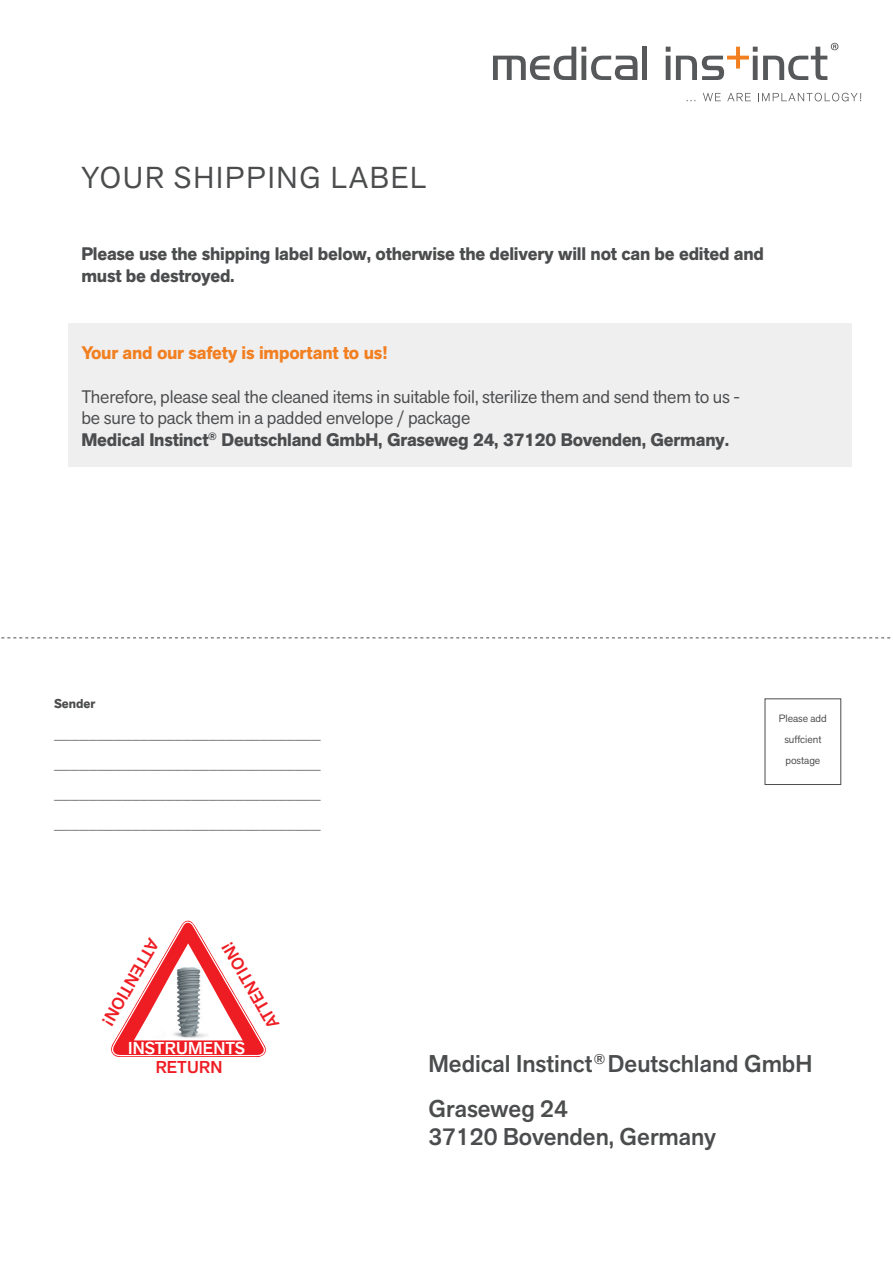
<style>
.page{position:relative;width:893px;height:1263px;background:#fff}
.page>*{position:absolute;margin:0;border:0;box-sizing:border-box;transform-origin:0 0}
.t1{font:30px "Akzid Grtsk Next";letter-spacing:.06em;color:#4b4c4d}
.t2{font:500 24px/45px "Akzid Grtsk Next";color:#4b4c4d}
.t3{font:18px/21.6px "Akzid Grtsk Next";letter-spacing:-.01em;color:#4b4c4d}
.t4{font:700 18px/21.6px "Akzid Grtsk Next";letter-spacing:-.01em;color:#4b4c4d}
.t5{font:700 18px "Akzid Grtsk Next";letter-spacing:-.01em;color:#f27f20}
.t6{font:500 17.1px "Akzid Grtsk Next";letter-spacing:.01em;color:#ee1d23}
.t7{font:500 17.1px "Akzid Grtsk Next";letter-spacing:.01em;color:#fff}
.t8{font:12.75px "Akzid Grtsk Next";color:#4b4c4d}
.t9{font:700 12.75px "Akzid Grtsk Next";color:#4b4c4d}
.t10{font:10.5px/21px "Akzid Grtsk Next";color:#4b4c4d;text-align:center}
.s1{font-weight:700}
</style>
<div class="page">
<svg style="left:493px;top:47px;width:144px;height:33px"></svg>
<div style="left:642px;top:47px;width:5px;height:33px;background:#57585a"></div>
<svg style="left:666px;top:47px;width:4px;height:33px"></svg>
<svg style="left:676px;top:43px;width:162px;height:37px"></svg>
<svg style="left:703px;top:93px;width:18px;height:8px"></svg>
<svg style="left:727px;top:93px;width:24px;height:8px"></svg>
<svg style="left:758px;top:93px;width:103px;height:8px"></svg>
<div style="left:765px;top:698px;width:76px;height:87px;border:1px solid #4b4c4d"></div>
<svg style="left:1px;top:637px;width:890px;height:1px"></svg>
<svg style="left:111px;top:920px;width:155px;height:137px"></svg>
<div style="left:69px;top:323px;width:783px;height:143px;background:#efeff0"></div>
<h1 class="t1" style="left:82px;top:158px;width:346px">YOUR SHIPPING LABEL</h1>
<p class="t4" style="left:81px;top:243px;width:684px">Please use the shipping label below, otherwise the delivery will not can be edited and must be destroyed.</p>
<p class="t5" style="left:81px;top:341px;width:307px">Your and our safety is important to us!</p>
<p class="t3" style="left:81px;top:385px;width:660px">Therefore, please seal the cleaned items in suitable foil, sterilize them and send them to us - be sure to pack them in a padded envelope / package<br><span class="s1">Medical Instinct</span><sup>®</sup> <span class="s1">Deutschland GmbH, Graseweg 24, 37120 Bovenden, Germany.</span></p>
<p class="t9" style="left:54px;top:695px;width:43px">Sender</p>
<p class="t8" style="left:54px;top:725px;width:268px">_______________________________</p>
<p class="t8" style="left:54px;top:755px;width:268px">_______________________________</p>
<p class="t8" style="left:54px;top:785px;width:268px">_______________________________</p>
<p class="t8" style="left:54px;top:815px;width:268px">_______________________________</p>
<p class="t6" style="left:164px;top:946px;width:98px;rotate:120deg">ATTENTION!</p>
<p class="t6" style="left:265px;top:1033px;width:98px;rotate:-120deg">ATTENTION!</p>
<p class="t10" style="left:779px;top:708px;width:49px">Please add suffcient postage</p>
<p class="t7" style="left:128px;top:1037px;width:119px">INSTRUMENTS</p>
<p class="t6" style="left:156px;top:1056px;width:68px">RETURN</p>
<h2 class="t2" style="left:428px;top:1041px;width:385px">Medical Instinct <sup>®</sup> Deutschland GmbH<br>Graseweg 24</h2>
<h2 class="t2" style="left:428px;top:1114px;width:289px">37120 Bovenden, Germany</h2>
</div>
